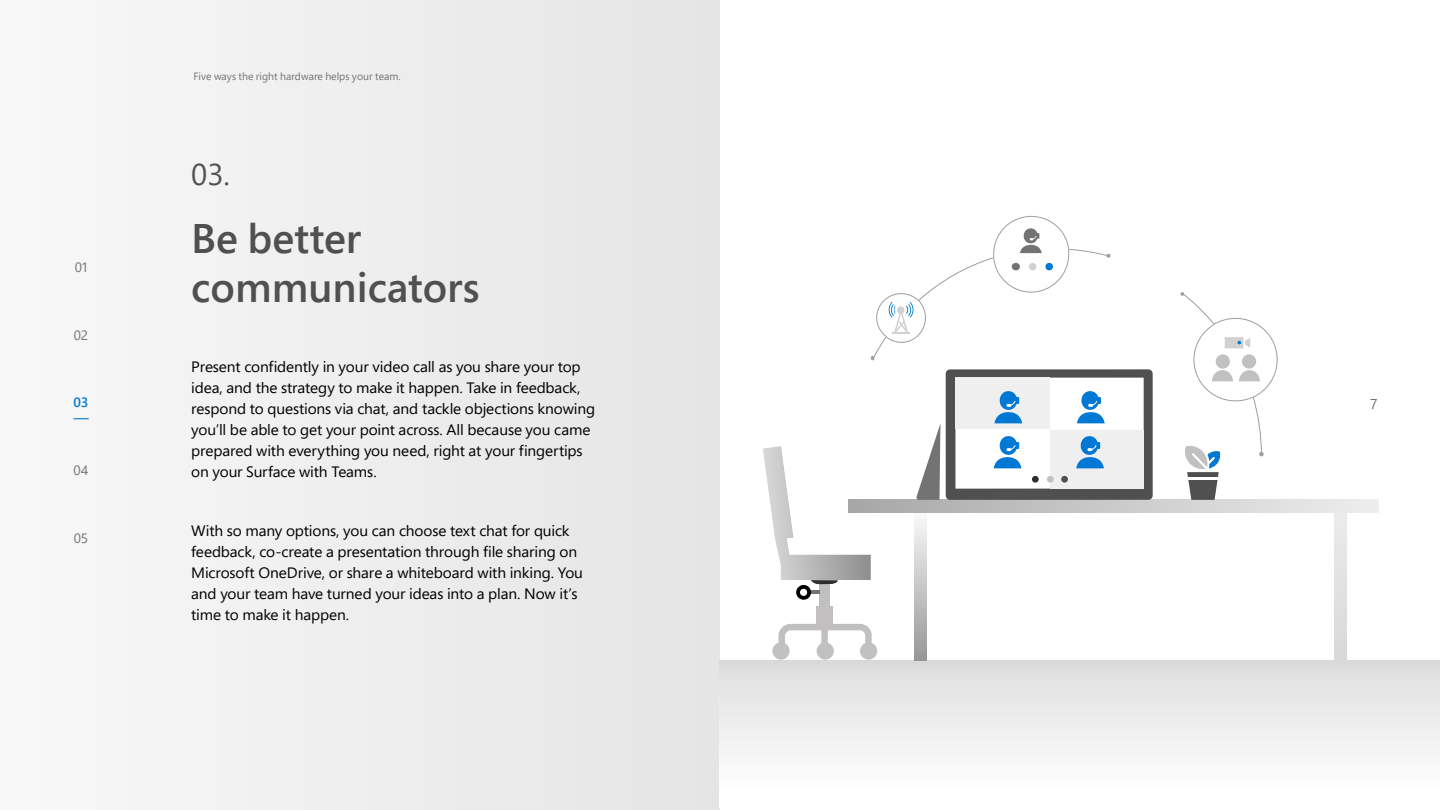
<style>
.page{position:relative;width:1440px;height:810px;background:#fff}
.page>*{position:absolute;margin:0;border:0;box-sizing:border-box;transform-origin:0 0}
.t1{font:600 41.25px/48.8px "Segoe Pro";color:#505050}
.t2{font:30px "Segoe Pro";color:#505050}
.t3{font:15px/21px "Segoe Pro";letter-spacing:-.01em;color:#000;scale:1.04 1}
.t4{font:14.25px "Segoe Pro";color:#737373}
.t5{font:13.5px "Segoe Pro";letter-spacing:-.005em;color:#737373}
.t6{font:600 13.5px "Segoe Pro";color:#0078d4}
.t7{font:10.5px "Segoe Pro";color:#737373}
</style>
<div class="page">
<div style="left:0;top:0;width:720px;height:810px;background:#efefef"></div>
<svg style="left:73px;top:418px;width:16px;height:1px"></svg>
<div style="left:720px;top:660px;width:720px;height:147px;background:linear-gradient(to bottom,#dedede,#fff)"></div>
<div style="left:816px;top:606px;width:16px;height:22px;background:#c1bfbf"></div>
<div style="left:819px;top:584px;width:10px;height:25px;background:#c1bfbf"></div>
<svg style="left:811px;top:591px;width:8px;height:3px"></svg>
<div style="left:796px;top:585px;width:15px;height:15px;border:4px solid #000;border-radius:50%"></div>
<svg style="left:778px;top:621px;width:96px;height:31px"></svg>
<div style="left:821px;top:627px;width:7px;height:20px;background:#c1bfbf"></div>
<svg style="left:763px;top:446px;width:108px;height:138px"></svg>
<div style="left:860px;top:642px;width:17px;height:18px;background:#c1c1c1;border-radius:9px"></div>
<div style="left:817px;top:642px;width:17px;height:18px;background:#c1c1c1;border-radius:9px"></div>
<div style="left:772px;top:642px;width:18px;height:18px;background:#c1c1c1;border-radius:9px"></div>
<svg style="left:914px;top:520px;width:12px;height:140px;background:#c5c5c5"></svg>
<div style="left:1335px;top:512px;width:11px;height:148px;background:#e1e1e1"></div>
<svg style="left:849px;top:500px;width:530px;height:13px;background:#cacaca"></svg>
<svg style="left:870px;top:216px;width:241px;height:145px"></svg>
<div style="left:1029px;top:263px;width:7px;height:7px;background:#d1d1d1;border-radius:4px"></div>
<div style="left:1045px;top:263px;width:8px;height:7px;background:#0078d4;border-radius:4px"></div>
<svg style="left:1180px;top:292px;width:98px;height:208px"></svg>
<hr style="left:1187px;top:477px;width:32px;height:3px;background:#fff">
<svg style="left:946px;top:369px;width:207px;height:131px"></svg>
<div style="left:1032px;top:476px;width:7px;height:7px;background:#2f2f2f;border-radius:3px"></div>
<div style="left:1047px;top:476px;width:7px;height:7px;background:#c1c1c1;border-radius:3px"></div>
<div style="left:1061px;top:476px;width:7px;height:7px;background:#505050;border-radius:3px"></div>
<svg style="left:916px;top:425px;width:24px;height:75px"></svg>
<p class="t5" style="left:75px;top:258px;width:14px">01</p>
<p class="t5" style="left:74px;top:326px;width:16px">02</p>
<p class="t6" style="left:74px;top:393px;width:16px">03</p>
<p class="t5" style="left:74px;top:461px;width:16px">04</p>
<p class="t5" style="left:74px;top:529px;width:16px">05</p>
<p class="t7" style="left:194px;top:69px;width:209px">Five ways the right hardware helps your team.</p>
<h2 class="t2" style="left:191px;top:153px;width:40px">03.</h2>
<h1 class="t1" style="left:191px;top:213px;width:290px">Be better communicators</h1>
<p class="t3" style="left:191px;top:356px;width:390px">Present confidently in your video call as you share your top idea, and the strategy to make it happen. Take in feedback, respond to questions via chat, and tackle objections knowing you’ll be able to get your point across. All because you came prepared with everything you need, right at your fingertips on your Surface with Teams.</p>
<p class="t3" style="left:191px;top:519px;width:378px">With so many options, you can choose text chat for quick feedback, co-create a presentation through file sharing on Microsoft OneDrive, or share a whiteboard with inking. You and your team have turned your ideas into a plan. Now it’s time to make it happen.</p>
<p class="t4" style="left:1370px;top:394px;width:9px">7</p>
</div>
